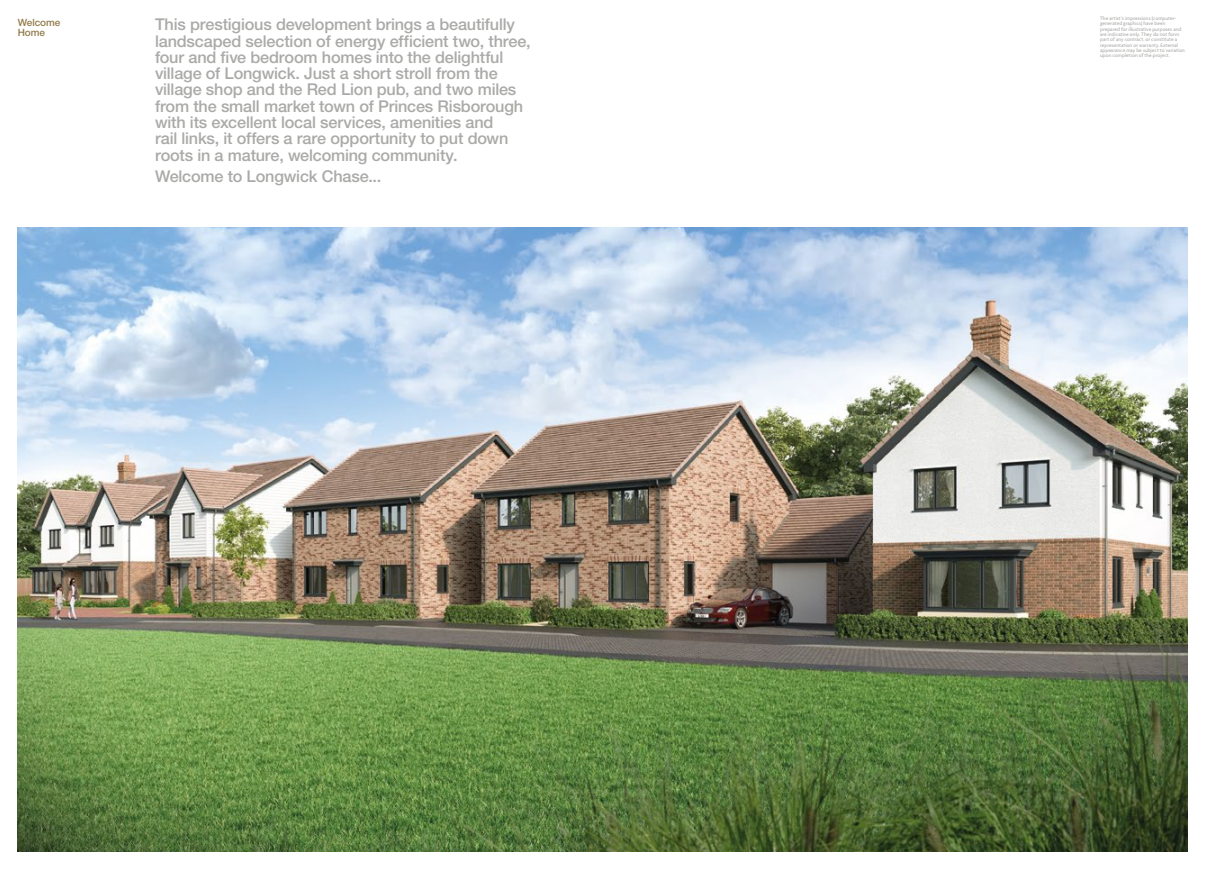
<style>
.page{position:relative;width:1205px;height:869px;background:#fff}
.page>*{position:absolute;margin:0;border:0;box-sizing:border-box;transform-origin:0 0}
.t1{font:500 16.25px/16.2px "Helvetica Neue";letter-spacing:-.01em;color:#aaaaa9}
.t2{font:500 10px/10px "Helvetica Neue";letter-spacing:-.005em;color:#937b4b}
.t3{font:500 5.25px/5.2px "Agenda";letter-spacing:.01em;color:#aaaaa9}
</style>
<div class="page">
<img style="left:18px;top:227px;width:1169px;height:623px">
<p class="t2" style="left:18px;top:17px;width:44px">Welcome<br>Home</p>
<p class="t3" style="left:1100px;top:16px;width:86px">The artist’s impressions (computer&shy;generated graphics) have been prepared for illustrative purposes and are indicative only. They do not form part of any contract, or constitute a representation or warranty. External appearance may be subject to variation upon completion of the project.</p>
<p class="t1" style="left:155px;top:16px;width:377px">This prestigious development brings a beautifully landscaped selection of energy efficient two, three, four and five bedroom homes into the delightful village of Longwick. Just a short stroll from the village shop and the Red Lion pub, and two miles from the small market town of Princes Risborough with its excellent local services, amenities and<br>rail links, it offers a rare opportunity to put down roots in a mature, welcoming community.</p>
<p class="t1" style="left:155px;top:168px;width:228px">Welcome to Longwick Chase...</p>
</div>
